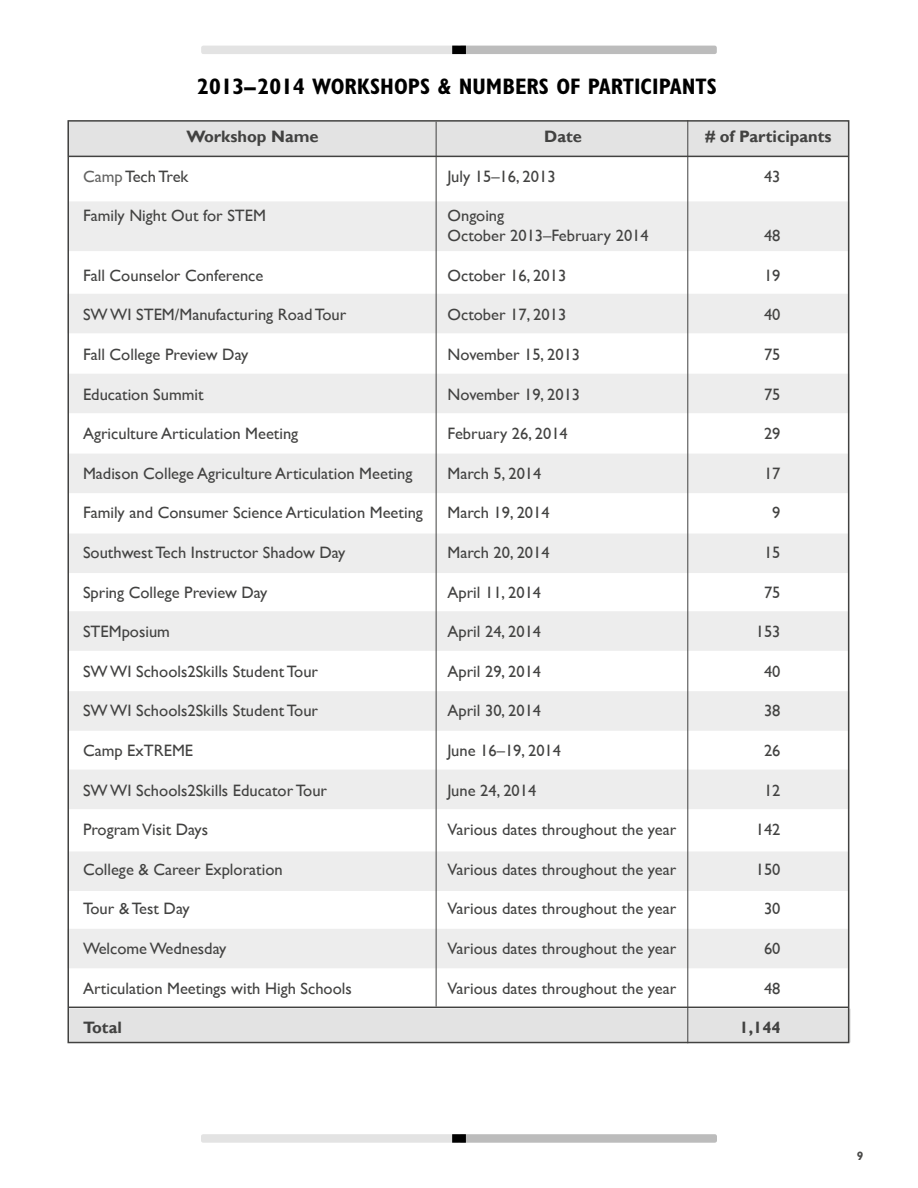
<style>
.page{position:relative;width:918px;height:1188px;background:#fff}
.page>*{position:absolute;margin:0;border:0;box-sizing:border-box;transform-origin:0 0}
.t1{font:700 condensed 22.5px "Gill Sans";color:#000}
.t2{font:16.5px/19.8px "Gill Sans";color:#424241}
.t3{font:700 16.5px "Gill Sans";color:#424241}
.t4{font:700 12px "Gill Sans";color:#4a4a49}
.s1{color:#646463}
</style>
<div class="page">
<div style="left:202px;top:46px;width:256px;height:7px;background:#e3e3e3;border-radius:2px"></div>
<div style="left:201px;top:46px;width:258px;height:8px;border:2px solid #e3e3e3;border-radius:2px"></div>
<div style="left:460px;top:46px;width:256px;height:7px;background:#bcbcbc;border-radius:2px"></div>
<div style="left:459px;top:46px;width:258px;height:8px;border:2px solid #bcbcbc;border-radius:2px"></div>
<div style="left:452px;top:46px;width:14px;height:8px;background:#000"></div>
<div style="left:202px;top:1135px;width:256px;height:7px;background:#e3e3e3;border-radius:2px"></div>
<div style="left:201px;top:1134px;width:258px;height:9px;border:2px solid #e3e3e3;border-radius:2px"></div>
<div style="left:460px;top:1135px;width:256px;height:7px;background:#bcbcbc;border-radius:2px"></div>
<div style="left:459px;top:1134px;width:258px;height:9px;border:2px solid #bcbcbc;border-radius:2px"></div>
<div style="left:452px;top:1134px;width:14px;height:9px;background:#000;border:2px solid #000"></div>
<div style="left:69px;top:1009px;width:782px;height:33px;background:#e3e3e3"></div>
<div style="left:68px;top:295px;width:780px;height:38px;background:#ededed"></div>
<div style="left:67px;top:294px;width:781px;height:39px;border:2px solid #ededed"></div>
<div style="left:69px;top:202px;width:780px;height:48px;background:#ededed"></div>
<div style="left:68px;top:201px;width:781px;height:50px;border:2px solid #ededed"></div>
<div style="left:68px;top:930px;width:779px;height:38px;background:#ededed"></div>
<div style="left:67px;top:929px;width:781px;height:39px;border:2px solid #ededed"></div>
<div style="left:69px;top:852px;width:779px;height:38px;background:#ededed"></div>
<div style="left:69px;top:851px;width:779px;height:40px;border:2px solid #ededed"></div>
<div style="left:69px;top:770px;width:780px;height:38px;background:#ededed"></div>
<div style="left:68px;top:770px;width:781px;height:39px;border:2px solid #ededed"></div>
<div style="left:69px;top:692px;width:780px;height:38px;background:#ededed"></div>
<div style="left:68px;top:691px;width:781px;height:40px;border:2px solid #ededed"></div>
<div style="left:69px;top:612px;width:779px;height:38px;background:#ededed"></div>
<div style="left:69px;top:611px;width:779px;height:40px;border:2px solid #ededed"></div>
<div style="left:69px;top:534px;width:779px;height:38px;background:#ededed"></div>
<div style="left:69px;top:534px;width:779px;height:39px;border:2px solid #ededed"></div>
<div style="left:69px;top:454px;width:779px;height:38px;background:#ededed"></div>
<div style="left:68px;top:454px;width:780px;height:39px;border:2px solid #ededed"></div>
<div style="left:69px;top:374px;width:780px;height:38px;background:#ededed"></div>
<div style="left:69px;top:374px;width:780px;height:39px;border:2px solid #ededed"></div>
<div style="left:67px;top:121px;width:782px;height:36px;background:#e3e3e3"></div>
<hr style="left:436px;top:122px;width:1px;height:885px;background:#424241">
<hr style="left:687px;top:120px;width:1px;height:923px;background:#424241">
<hr style="left:68px;top:156px;width:780px;height:1px;background:#424241">
<hr style="left:68px;top:1007px;width:780px;height:1px;background:#424241">
<h1 class="t1" style="left:197px;top:73px;width:521px">2013–2014 WORKSHOPS &amp; NUMBERS OF PARTICIPANTS</h1>
<p class="t3" style="left:186px;top:127px;width:134px">Workshop Name</p>
<p class="t3" style="left:544px;top:127px;width:39px">Date</p>
<p class="t3" style="left:706px;top:127px;width:128px"># of Participants</p>
<p class="t2" style="left:83px;top:166px;width:107px"><span class="s1">Camp</span> Tech Trek</p>
<p class="t2" style="left:448px;top:166px;width:110px">July 15–16, 2013</p>
<p class="t2" style="left:764px;top:166px;width:18px">43</p>
<p class="t2" style="left:83px;top:206px;width:185px">Family Night Out for STEM</p>
<p class="t2" style="left:448px;top:206px;width:203px">Ongoing<br>October 2013–February 2014</p>
<p class="t2" style="left:764px;top:226px;width:18px">48</p>
<p class="t2" style="left:83px;top:265px;width:182px">Fall Counselor Conference</p>
<p class="t2" style="left:448px;top:265px;width:120px">October 16, 2013</p>
<p class="t2" style="left:764px;top:265px;width:18px">19</p>
<p class="t2" style="left:83px;top:305px;width:265px">SW WI STEM/Manufacturing Road Tour</p>
<p class="t2" style="left:448px;top:305px;width:120px">October 17, 2013</p>
<p class="t2" style="left:764px;top:305px;width:18px">40</p>
<p class="t2" style="left:83px;top:344px;width:167px">Fall College Preview Day</p>
<p class="t2" style="left:448px;top:344px;width:134px">November 15, 2013</p>
<p class="t2" style="left:764px;top:344px;width:18px">75</p>
<p class="t2" style="left:83px;top:384px;width:122px">Education Summit</p>
<p class="t2" style="left:448px;top:384px;width:134px">November 19, 2013</p>
<p class="t2" style="left:764px;top:384px;width:18px">75</p>
<p class="t2" style="left:83px;top:424px;width:217px">Agriculture Articulation Meeting</p>
<p class="t2" style="left:448px;top:424px;width:122px">February 26, 2014</p>
<p class="t2" style="left:764px;top:424px;width:18px">29</p>
<p class="t2" style="left:83px;top:463px;width:331px">Madison College Agriculture Articulation Meeting</p>
<p class="t2" style="left:448px;top:463px;width:95px">March 5, 2014</p>
<p class="t2" style="left:764px;top:463px;width:18px">17</p>
<p class="t2" style="left:83px;top:503px;width:341px">Family and Consumer Science Articulation Meeting</p>
<p class="t2" style="left:448px;top:503px;width:104px">March 19, 2014</p>
<p class="t2" style="left:772px;top:503px;width:10px">9</p>
<p class="t2" style="left:83px;top:542px;width:264px">Southwest Tech Instructor Shadow Day</p>
<p class="t2" style="left:448px;top:542px;width:104px">March 20, 2014</p>
<p class="t2" style="left:764px;top:542px;width:18px">15</p>
<p class="t2" style="left:83px;top:582px;width:186px">Spring College Preview Day</p>
<p class="t2" style="left:448px;top:582px;width:95px">April 11, 2014</p>
<p class="t2" style="left:764px;top:582px;width:18px">75</p>
<p class="t2" style="left:83px;top:622px;width:88px">STEMposium</p>
<p class="t2" style="left:448px;top:622px;width:95px">April 24, 2014</p>
<p class="t2" style="left:756px;top:622px;width:26px">153</p>
<p class="t2" style="left:83px;top:661px;width:237px">SW WI Schools2Skills Student Tour</p>
<p class="t2" style="left:448px;top:661px;width:95px">April 29, 2014</p>
<p class="t2" style="left:764px;top:661px;width:18px">40</p>
<p class="t2" style="left:83px;top:701px;width:237px">SW WI Schools2Skills Student Tour</p>
<p class="t2" style="left:448px;top:701px;width:95px">April 30, 2014</p>
<p class="t2" style="left:764px;top:701px;width:18px">38</p>
<p class="t2" style="left:83px;top:740px;width:112px">Camp ExTREME</p>
<p class="t2" style="left:448px;top:740px;width:115px">June 16–19, 2014</p>
<p class="t2" style="left:764px;top:740px;width:18px">26</p>
<p class="t2" style="left:83px;top:780px;width:246px">SW WI Schools2Skills Educator Tour</p>
<p class="t2" style="left:448px;top:780px;width:90px">June 24, 2014</p>
<p class="t2" style="left:764px;top:780px;width:18px">12</p>
<p class="t2" style="left:83px;top:820px;width:127px">Program Visit Days</p>
<p class="t2" style="left:448px;top:820px;width:230px">Various dates throughout the year</p>
<p class="t2" style="left:756px;top:820px;width:26px">142</p>
<p class="t2" style="left:83px;top:859px;width:201px">College &amp; Career Exploration</p>
<p class="t2" style="left:448px;top:859px;width:230px">Various dates throughout the year</p>
<p class="t2" style="left:756px;top:859px;width:26px">150</p>
<p class="t2" style="left:83px;top:899px;width:108px">Tour &amp; Test Day</p>
<p class="t2" style="left:448px;top:899px;width:230px">Various dates throughout the year</p>
<p class="t2" style="left:764px;top:899px;width:18px">30</p>
<p class="t2" style="left:83px;top:938px;width:145px">Welcome Wednesday</p>
<p class="t2" style="left:448px;top:938px;width:230px">Various dates throughout the year</p>
<p class="t2" style="left:764px;top:938px;width:18px">60</p>
<p class="t2" style="left:83px;top:978px;width:270px">Articulation Meetings with High Schools</p>
<p class="t2" style="left:448px;top:978px;width:230px">Various dates throughout the year</p>
<p class="t2" style="left:764px;top:978px;width:18px">48</p>
<p class="t3" style="left:83px;top:1018px;width:40px">Total</p>
<p class="t3" style="left:740px;top:1018px;width:42px">1,144</p>
<p class="t4" style="left:857px;top:1149px;width:8px">9</p>
</div>
